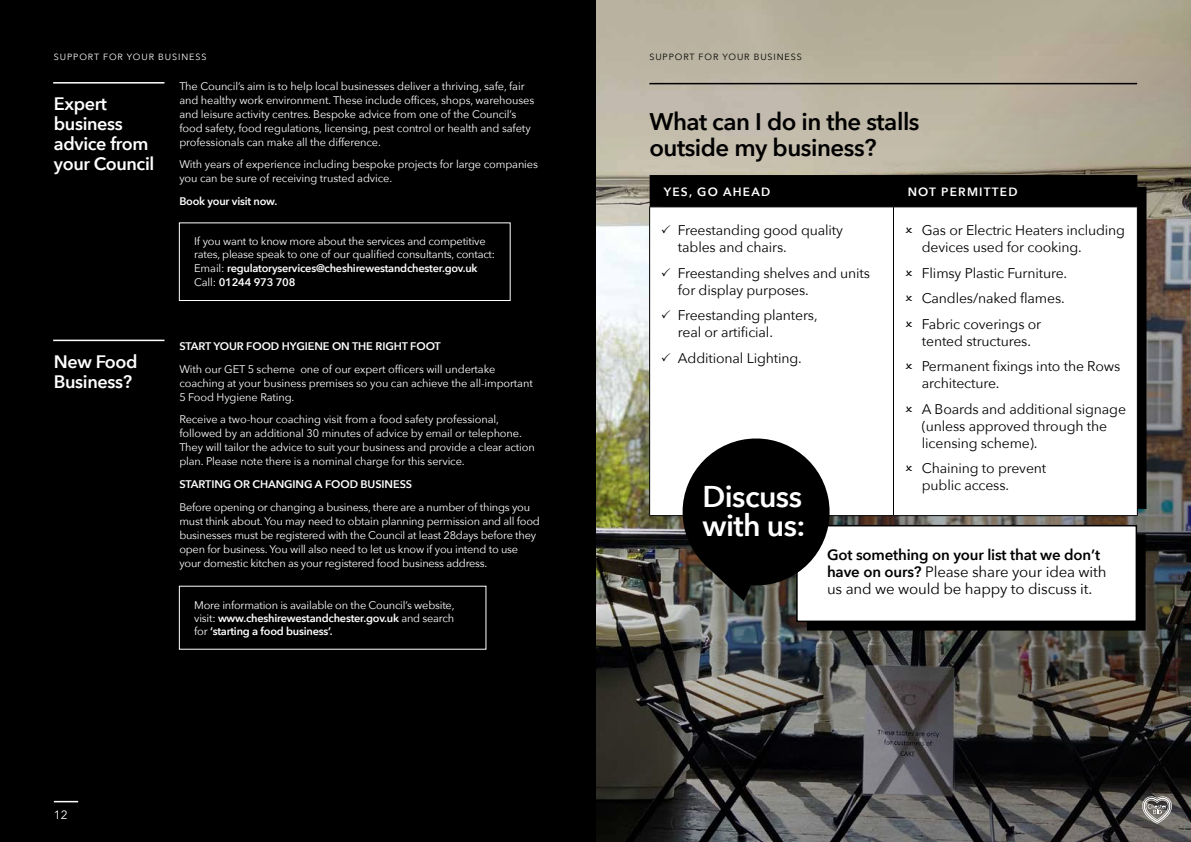
<style>
.page{position:relative;width:1191px;height:842px;background:#fff}
.page>*{position:absolute;margin:0;border:0;box-sizing:border-box;transform-origin:0 0}
.t1{font:600 30px/29px "Avenir Next";letter-spacing:-.02em;color:#fff}
.t2{font:600 24px/26px "Avenir Next";letter-spacing:-.02em;color:#000}
.t3{font:600 18px/20px "Avenir Next";letter-spacing:-.02em;color:#fff}
.t4{font:15px/17px "Avenir Next";letter-spacing:-.01em;color:#000}
.t5{font:14px/17px "Avenir Next";letter-spacing:-.01em;color:#000}
.t6{font:600 12px "Avenir Next";letter-spacing:.1em;color:#fff}
.t7{font:12px "Avenir Next";color:#fff}
.t8{font:11px/14px "Avenir Next";letter-spacing:-.01em;color:#fff}
.t9{font:600 11px/14px "Avenir Next";letter-spacing:-.02em;color:#fff}
.t10{font:9px "Avenir Next";letter-spacing:.1em;color:#000}
.t11{font:9px "Avenir Next";letter-spacing:.1em;color:#fff}
.s1{font-weight:400}
.s2{font-weight:600}
</style>
<div class="page">
<img style="left:595px;top:0;width:596px;height:842px">
<div style="left:0;top:0;width:595px;height:842px;background:#000"></div>
<svg style="left:54px;top:801px;width:24px;height:1px"></svg>
<div style="left:807px;top:535px;width:337px;height:95px;background:#000"></div>
<div style="left:807px;top:534px;width:338px;height:97px;border:2px solid #000"></div>
<div style="left:797px;top:526px;width:339px;height:95px;background:#fff"></div>
<div style="left:796px;top:525px;width:341px;height:97px;border:2px solid #000"></div>
<hr style="left:649px;top:83px;width:488px;height:1px;background:#000">
<div style="left:649px;top:175px;width:488px;height:32px;background:#000"></div>
<svg style="left:650px;top:208px;width:487px;height:307px"></svg>
<hr style="left:649px;top:207px;width:244px;height:1px;background:#000">
<hr style="left:649px;top:207px;width:1px;height:308px;background:#000">
<hr style="left:893px;top:207px;width:244px;height:1px;background:#000">
<hr style="left:893px;top:207px;width:1px;height:308px;background:#000">
<hr style="left:1137px;top:207px;width:1px;height:308px;background:#000">
<hr style="left:649px;top:515px;width:244px;height:1px;background:#000">
<hr style="left:893px;top:515px;width:244px;height:1px;background:#000">
<svg style="left:1142px;top:796px;width:30px;height:27px"></svg>
<svg style="left:676px;top:432px;width:160px;height:169px"></svg>
<div style="left:179px;top:223px;width:331px;height:78px;border:1px solid #fff"></div>
<hr style="left:53px;top:82px;width:111px;height:2px;background:#fff">
<hr style="left:53px;top:340px;width:111px;height:1px;background:#fff">
<svg style="left:905px;top:227px;width:7px;height:6px"></svg>
<svg style="left:905px;top:269px;width:7px;height:6px"></svg>
<svg style="left:905px;top:295px;width:7px;height:6px"></svg>
<svg style="left:905px;top:320px;width:7px;height:6px"></svg>
<svg style="left:905px;top:363px;width:7px;height:6px"></svg>
<svg style="left:905px;top:405px;width:7px;height:6px"></svg>
<svg style="left:905px;top:465px;width:7px;height:6px"></svg>
<p class="t11" style="left:54px;top:49px;width:154px">SUPPORT FOR YOUR BUSINESS</p>
<h3 class="t3" style="left:54px;top:94px;width:102px">Expert business advice from your Council</h3>
<p class="t8" style="left:179px;top:78px;width:356px">The Council’s aim is to help local businesses deliver a thriving, safe, fair and healthy work environment. These include offices, shops, warehouses and leisure activity centres. Bespoke advice from one of the Council’s food safety, food regulations, licensing, pest control or health and safety professionals can make all the difference.</p>
<p class="t8" style="left:179px;top:157px;width:360px">With years of experience including bespoke projects for large companies you can be sure of receiving trusted advice.</p>
<p class="t9" style="left:179px;top:194px;width:99px">Book your visit now.</p>
<h3 class="t3" style="left:54px;top:351px;width:85px">New Food<br>Business?</h3>
<p class="t8" style="left:194px;top:235px;width:302px;line-height:13px">If you want to know more about the services and competitive rates, please speak to one of our qualified consultants, contact:</p>
<p class="t9" style="left:194px;top:261px;width:285px"><span class="s1">Email:</span> regulatoryservices@cheshirewestandchester.gov.uk<br><span class="s1">Call:</span> 01244 973 708</p>
<p class="t9" style="left:179px;top:339px;width:263px">START YOUR FOOD HYGIENE ON THE RIGHT FOOT</p>
<p class="t8" style="left:179px;top:362px;width:355px">With our GET 5 scheme one of our expert officers will undertake coaching at your business premises so you can achieve the all-important<br>5 Food Hygiene Rating.</p>
<p class="t8" style="left:179px;top:412px;width:357px">Receive a two-hour coaching visit from a food safety professional, followed by an additional 30 minutes of advice by email or telephone.<br>They will tailor the advice to suit your business and provide a clear action plan. Please note there is a nominal charge for this service.</p>
<p class="t9" style="left:179px;top:477px;width:234px">STARTING OR CHANGING A FOOD BUSINESS</p>
<p class="t8" style="left:179px;top:499px;width:362px">Before opening or changing a business, there are a number of things you must think about. You may need to obtain planning permission and all food businesses must be registered with the Council at least 28days before they open for business. You will also need to let us know if you intend to use your domestic kitchen as your registered food business address.</p>
<p class="t8" style="left:194px;top:598px;width:262px;line-height:13px;text-align:justify">More information is available on the Council’s website, visit: <span class="s2">www.cheshirewestandchester.gov.uk</span> and search for <span class="s2">‘starting a food business’.</span></p>
<p class="t7" style="left:54px;top:805px;width:15px">12</p>
<p class="t10" style="left:649px;top:49px;width:154px">SUPPORT FOR YOUR BUSINESS</p>
<h2 class="t2" style="left:649px;top:108px;width:272px">What can I do in the stalls outside my business?</h2>
<p class="t6" style="left:664px;top:181px;width:108px">YES, GO AHEAD</p>
<p class="t6" style="left:907px;top:181px;width:111px">NOT PERMITTED</p>
<p class="t5" style="left:678px;top:221px;width:167px;text-indent:-17px">✓ Freestanding good quality tables and chairs.</p>
<p class="t5" style="left:678px;top:264px;width:194px;text-indent:-17px">✓ Freestanding shelves and units for display purposes.</p>
<p class="t5" style="left:678px;top:306px;width:141px;text-indent:-17px">✓ Freestanding planters, real or artificial.</p>
<p class="t5" style="left:661px;top:349px;width:142px">✓ Additional Lighting.</p>
<p class="t5" style="left:922px;top:221px;width:205px">Gas or Electric Heaters including devices used for cooking.</p>
<p class="t5" style="left:922px;top:259px;width:147px;line-height:25.5px">Flimsy Plastic Furniture.<br>Candles/naked flames.<br>Fabric coverings or</p>
<p class="t5" style="left:922px;top:327px;width:200px;line-height:25.5px">tented structures.<br>Permanent fixings into the Rows</p>
<p class="t5" style="left:922px;top:370px;width:206px;line-height:25.5px">architecture.<br>A Boards and additional signage</p>
<p class="t5" style="left:922px;top:417px;width:187px">(unless approved through the licensing scheme).</p>
<p class="t5" style="left:922px;top:459px;width:126px">Chaining to prevent public access.</p>
<h1 class="t1" style="left:702px;top:481px;width:104px">Discuss with us:</h1>
<h3 class="t4" style="left:827px;top:545px;width:281px"><span class="s2">Got something on your list that we don’t have on ours?</span> Please share your idea with us and we would be happy to discuss it.</h3>
</div>
